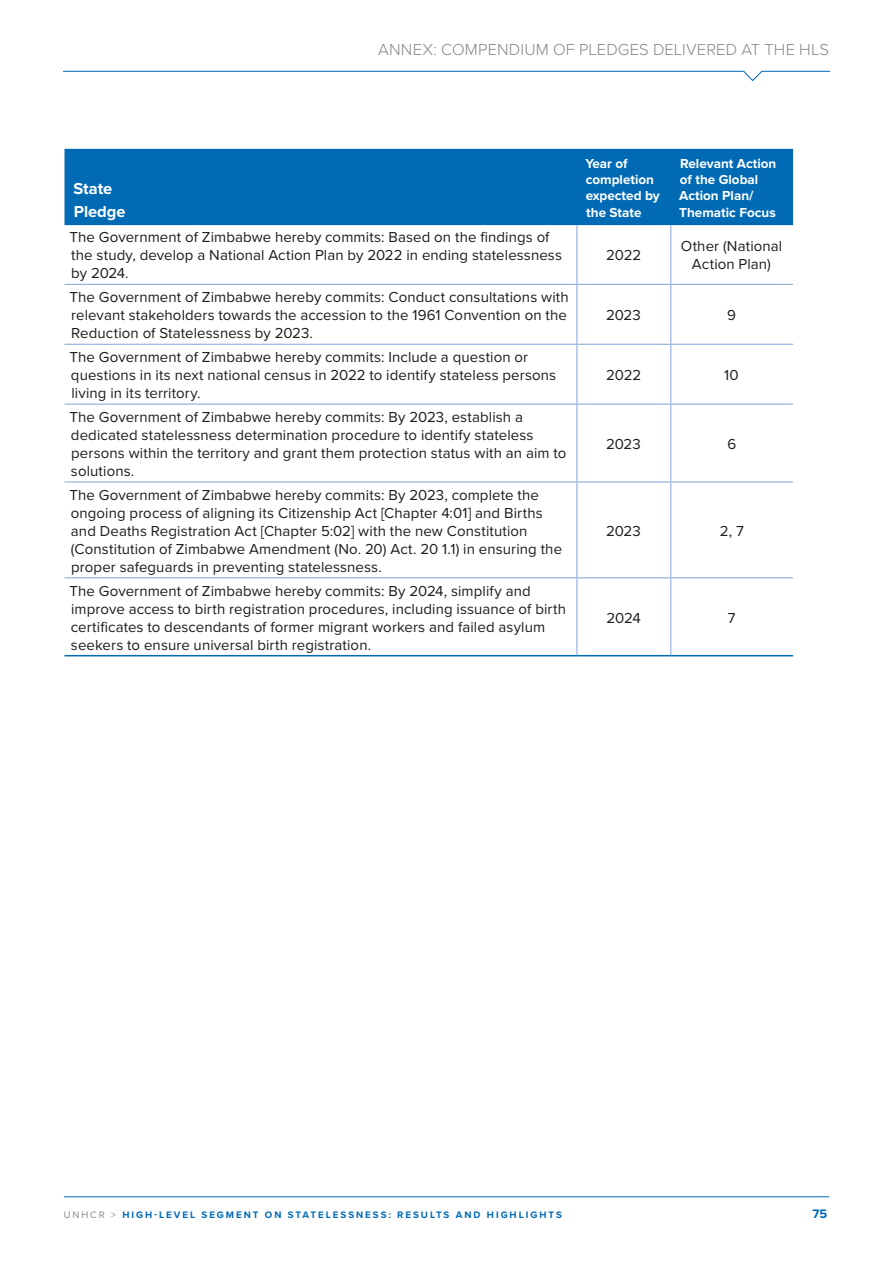
<style>
.page{position:relative;width:893px;height:1263px;background:#fff}
.page>*{position:absolute;margin:0;border:0;box-sizing:border-box;transform-origin:0 0}
.t1{font:300 16.5px "Proxima Nova";letter-spacing:.015em;color:#878787}
.Table-header{font:700 16.5px/22.5px "Proxima Nova";color:#fff}
.Annex_Table_Text{font:15px/18px "Proxima Nova";letter-spacing:.005em;color:#1d1d1b}
.Annex_table_text_cen{font:15px/18px "Proxima Nova";letter-spacing:.005em;color:#1d1d1b;text-align:center}
.Table-header-2{font:700 13.5px/16.2px "Proxima Nova";color:#fff}
.t2{font:700 12.75px "Proxima Nova";color:#006ab5}
.t3{font:700 9.75px "Proxima Nova";letter-spacing:.2em;color:#006ab5}
.s1{font-weight:400;color:#878787}
</style>
<div class="page">
<div style="left:64px;top:149px;width:729px;height:76px;background:#006ab5"></div>
<hr style="left:64px;top:655px;width:513px;height:1px;background:#006ab5">
<hr style="left:577px;top:655px;width:94px;height:1px;background:#006ab5">
<hr style="left:671px;top:655px;width:122px;height:1px;background:#006ab5">
<hr style="left:576px;top:225px;width:1px;height:59px;background:#8daedc">
<hr style="left:670px;top:225px;width:1px;height:59px;background:#8daedc">
<hr style="left:64px;top:284px;width:513px;height:1px;background:#8daedc">
<hr style="left:577px;top:284px;width:94px;height:1px;background:#8daedc">
<hr style="left:576px;top:285px;width:1px;height:59px;background:#8daedc">
<hr style="left:671px;top:284px;width:122px;height:1px;background:#8daedc">
<hr style="left:670px;top:285px;width:1px;height:59px;background:#8daedc">
<hr style="left:64px;top:344px;width:513px;height:1px;background:#8daedc">
<hr style="left:577px;top:344px;width:94px;height:1px;background:#8daedc">
<hr style="left:576px;top:345px;width:1px;height:59px;background:#8daedc">
<hr style="left:671px;top:344px;width:122px;height:1px;background:#8daedc">
<hr style="left:670px;top:345px;width:1px;height:59px;background:#8daedc">
<hr style="left:64px;top:404px;width:513px;height:1px;background:#8daedc">
<hr style="left:577px;top:404px;width:94px;height:1px;background:#8daedc">
<hr style="left:576px;top:405px;width:1px;height:76px;background:#8daedc">
<hr style="left:671px;top:404px;width:122px;height:1px;background:#8daedc">
<hr style="left:670px;top:405px;width:1px;height:76px;background:#8daedc">
<hr style="left:64px;top:481px;width:513px;height:1px;background:#8daedc">
<hr style="left:577px;top:481px;width:94px;height:1px;background:#8daedc">
<hr style="left:576px;top:482px;width:1px;height:95px;background:#8daedc">
<hr style="left:671px;top:481px;width:122px;height:1px;background:#8daedc">
<hr style="left:670px;top:482px;width:1px;height:95px;background:#8daedc">
<hr style="left:64px;top:577px;width:513px;height:1px;background:#8daedc">
<hr style="left:577px;top:577px;width:94px;height:1px;background:#8daedc">
<hr style="left:576px;top:578px;width:1px;height:77px;background:#8daedc">
<hr style="left:671px;top:577px;width:122px;height:1px;background:#8daedc">
<hr style="left:670px;top:578px;width:1px;height:77px;background:#8daedc">
<svg style="left:64px;top:71px;width:765px;height:10px"></svg>
<hr style="left:64px;top:1196px;width:765px;height:1px;background:#006ab5">
<p class="Table-header" style="left:73px;top:178px;width:54px">State<br>Pledge</p>
<p class="t1" style="left:378px;top:40px;width:23px">ANNE</p>
<p class="t1" style="left:422px;top:40px;width:67px">X: COMPEN</p>
<p class="t1" style="left:509px;top:40px;width:267px">DIU M OF PLEDGES DELIVERED AT THE</p>
<p class="t1" style="left:799px;top:40px;width:31px">HLS</p>
<p class="Table-header-2" style="left:585px;top:156px;width:76px">Year of completion expected by the State</p>
<p class="Table-header-2" style="left:679px;top:156px;width:99px">Relevant Action of the Global<br>Action Plan/<br>Thematic Focus</p>
<p class="Annex_Table_Text" style="left:70px;top:229px;width:494px">The Government of Zimbabwe hereby commits: Based on the findings of the study, develop a National Action Plan by 2022 in ending statelessness by 2024.</p>
<p class="Annex_Table_Text" style="left:70px;top:289px;width:501px">The Government of Zimbabwe hereby commits: Conduct consultations with relevant stakeholders towards the accession to the 1961 Convention on the<br>Reduction of Statelessness by 2023.</p>
<p class="Annex_Table_Text" style="left:70px;top:348px;width:488px">The Government of Zimbabwe hereby commits: Include a question or questions in its next national census in 2022 to identify stateless persons living in its territory.</p>
<p class="Annex_Table_Text" style="left:70px;top:408px;width:498px">The Government of Zimbabwe hereby commits: By 2023, establish a dedicated statelessness determination procedure to identify stateless persons within the territory and grant them protection status with an aim to solutions.</p>
<p class="Annex_Table_Text" style="left:70px;top:486px;width:494px">The Government of Zimbabwe hereby commits: By 2023, complete the ongoing process of aligning its Citizenship Act [Chapter 4:01] and Births and Deaths Registration Act [Chapter 5:02] with the new Constitution (Constitution of Zimbabwe Amendment (No. 20) Act. 20 1.1) in ensuring the proper safeguards in preventing statelessness.</p>
<p class="Annex_Table_Text" style="left:70px;top:582px;width:498px">The Government of Zimbabwe hereby commits: By 2024, simplify and improve access to birth registration procedures, including issuance of birth certificates to descendants of former migrant workers and failed asylum seekers to ensure universal birth registration.</p>
<p class="Annex_table_text_cen" style="left:606px;top:247px;width:37px">2022</p>
<p class="Annex_table_text_cen" style="left:681px;top:238px;width:103px">Other (National<br>Action Plan)</p>
<p class="Annex_table_text_cen" style="left:606px;top:307px;width:36px">2023</p>
<p class="Annex_table_text_cen" style="left:727px;top:307px;width:10px">9</p>
<p class="Annex_table_text_cen" style="left:606px;top:366px;width:37px">2022</p>
<p class="Annex_table_text_cen" style="left:724px;top:366px;width:16px">10</p>
<p class="Annex_table_text_cen" style="left:606px;top:435px;width:36px">2023</p>
<p class="Annex_table_text_cen" style="left:727px;top:435px;width:10px">6</p>
<p class="Annex_table_text_cen" style="left:606px;top:522px;width:36px">2023</p>
<p class="Annex_table_text_cen" style="left:720px;top:522px;width:25px">2, 7</p>
<p class="Annex_table_text_cen" style="left:606px;top:609px;width:36px">2024</p>
<p class="Annex_table_text_cen" style="left:728px;top:609px;width:9px">7</p>
<p class="t3" style="left:64px;top:1209px;width:500px"><span class="s1">UNHCR &gt;</span> HIGH-LEVEL SEGMENT ON STATELESSNESS: RESULTS AND HIGHLIGHTS</p>
<p class="t2" style="left:813px;top:1206px;width:16px">75</p>
</div>
